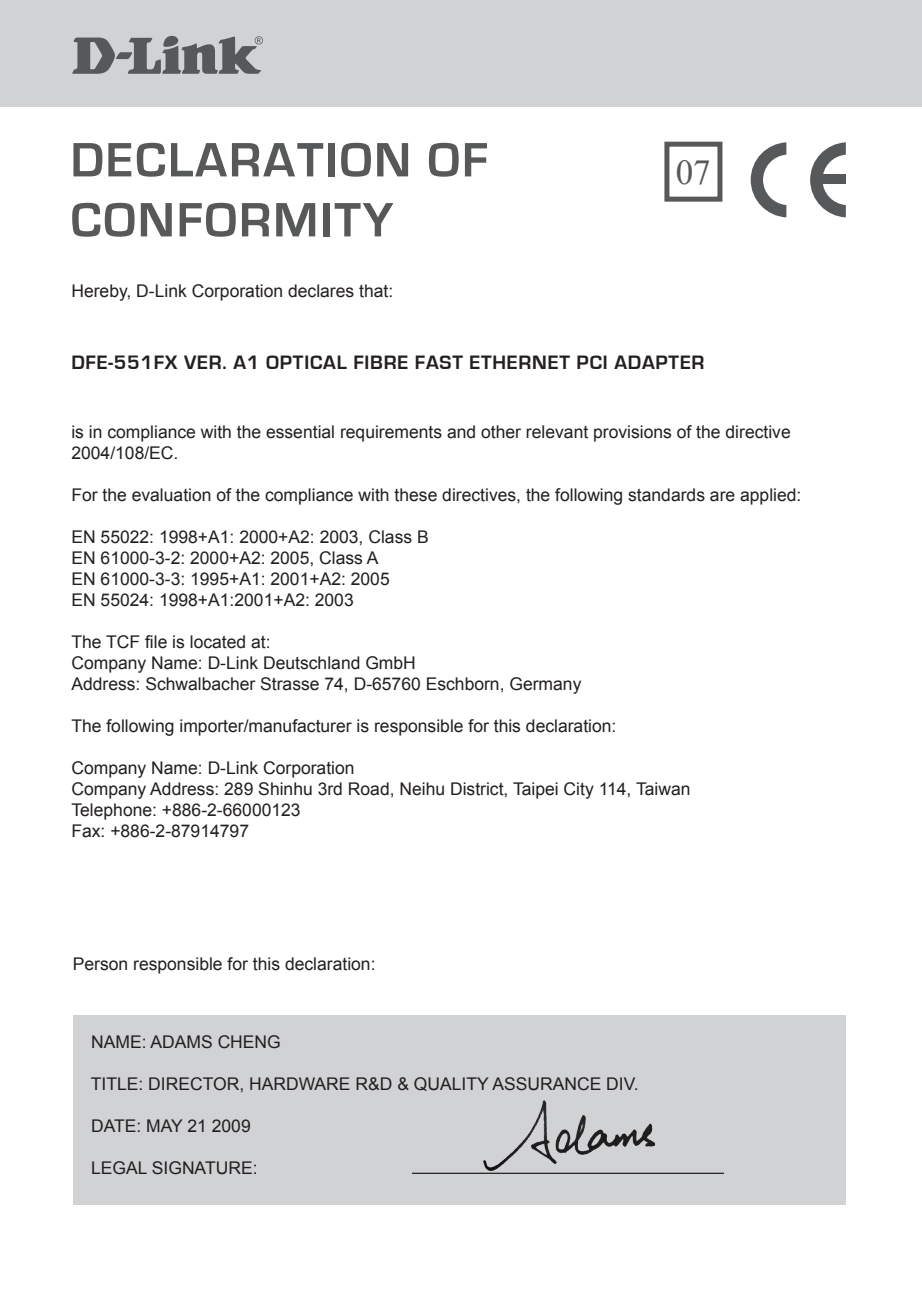
<style>
.page{position:relative;width:922px;height:1297px;background:#fff}
.page>*{position:absolute;margin:0;border:0;box-sizing:border-box;transform-origin:0 0}
.t1{font:700 50px "Eurostile";letter-spacing:.04em;color:#57585a}
.t2{font:35px "Times New Roman";color:#57585a}
.t3{font:700 20px "Eurostile";letter-spacing:.04em;color:#231f20}
.t4{font:17.5px/21px "Arial";color:#231f20}
</style>
<div class="page">
<div style="left:1px;top:0;width:920px;height:107px;background:#d1d2d4"></div>
<div style="left:664px;top:142px;width:58px;height:60px;border:5px solid #57585a"></div>
<svg style="left:750px;top:142px;width:36px;height:75px"></svg>
<svg style="left:810px;top:142px;width:35px;height:75px"></svg>
<div style="left:819px;top:174px;width:26px;height:9px;background:#57585a"></div>
<div style="left:74px;top:1015px;width:771px;height:189px;background:#d1d2d4"></div>
<hr style="left:412px;top:1173px;width:311px;height:1px;background:#231f20">
<img style="left:483px;top:1101px;width:171px;height:70px">
<svg style="left:72px;top:36px;width:191px;height:38px"></svg>
<h1 class="t1" style="left:70px;top:133px;width:419px">DECLARATION OF</h1>
<h1 class="t1" style="left:70px;top:193px;width:324px">CONFORMITY</h1>
<p class="t4" style="left:71px;top:280px;width:323px">Hereby, D-Link Corporation declares that:</p>
<h2 class="t2" style="left:675px;top:148px;width:36px">07</h2>
<p class="t3" style="left:71px;top:351px;width:634px">DFE-551FX VER. A1 OPTICAL FIBRE FAST ETHERNET PCI ADAPTER</p>
<p class="t4" style="left:71px;top:421px;width:720px">is in compliance with the essential requirements and other relevant provisions of the directive<br>2004/108/EC.</p>
<p class="t4" style="left:71px;top:484px;width:731px">For the evaluation of the compliance with these directives, the following standards are applied:</p>
<p class="t4" style="left:71px;top:526px;width:359px">EN 55022: 1998+A1: 2000+A2: 2003, Class B EN 61000-3-2: 2000+A2: 2005, Class A<br>EN 61000-3-3: 1995+A1: 2001+A2: 2005<br>EN 55024: 1998+A1:2001+A2: 2003</p>
<p class="t4" style="left:71px;top:631px;width:511px">The TCF file is located at:<br>Company Name: D-Link Deutschland GmbH<br>Address: Schwalbacher Strasse 74, D-65760 Eschborn, Germany</p>
<p class="t4" style="left:71px;top:715px;width:546px">The following importer/manufacturer is responsible for this declaration:</p>
<p class="t4" style="left:71px;top:757px;width:620px">Company Name: D-Link Corporation<br>Company Address: 289 Shinhu 3rd Road, Neihu District, Taipei City 114, Taiwan Telephone: +886-2-66000123<br>Fax: +886-2-87914797</p>
<p class="t4" style="left:73px;top:953px;width:304px">Person responsible for this declaration:</p>
<p class="t4" style="left:91px;top:1031px;width:191px">NAME: ADAMS CHENG</p>
<p class="t4" style="left:91px;top:1073px;width:549px">TITLE: DIRECTOR, HARDWARE R&amp;D &amp; QUALITY ASSURANCE DIV.</p>
<p class="t4" style="left:91px;top:1115px;width:161px">DATE: MAY 21 2009</p>
<p class="t4" style="left:91px;top:1157px;width:168px">LEGAL SIGNATURE:</p>
</div>
